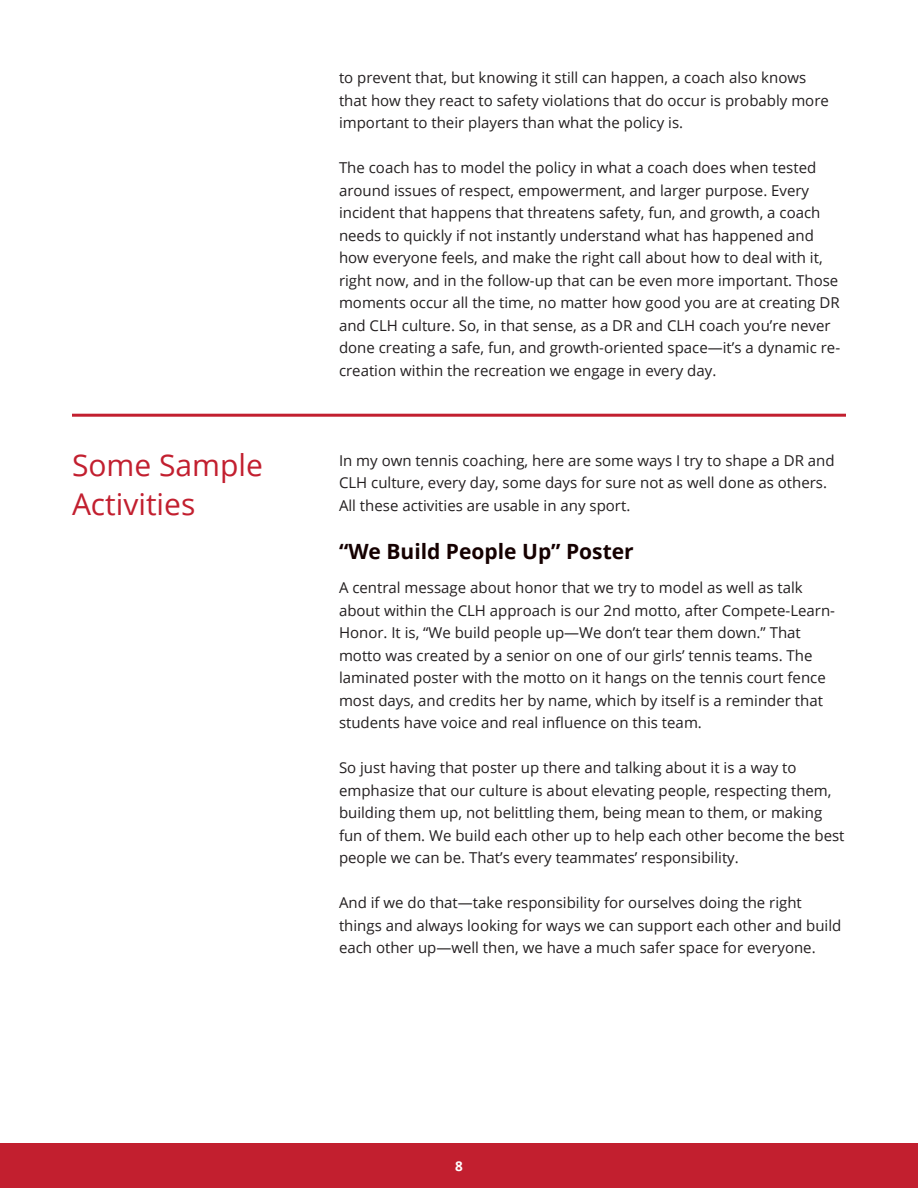
<style>
.page{position:relative;width:918px;height:1188px;background:#fff}
.page>*{position:absolute;margin:0;border:0;box-sizing:border-box;transform-origin:0 0}
.subhed_1{font:30px/39px "Open Sans";color:#c21f2f}
.t1{font:700 21px "Open Sans";color:#150000}
.body{font:15px/22.5px "Open Sans";color:#231f20}
.t2{font:700 13.5px "Open Sans";color:#fff}
</style>
<div class="page">
<div style="left:0;top:1143px;width:918px;height:45px;background:#c21f2f"></div>
<hr style="left:72px;top:414px;width:774px;height:3px;background:#c21f2f">
<p class="subhed_1" style="left:72px;top:444px;width:192px">Some Sample<br>Activities</p>
<p class="body" style="left:339px;top:66px;width:491px">to prevent that, but knowing it still can happen, a coach also knows that how they react to safety violations that do occur is probably more important to their players than what the policy is.</p>
<p class="body" style="left:339px;top:156px;width:503px">The coach has to model the policy in what a coach does when tested around issues of respect, empowerment, and larger purpose. Every incident that happens that threatens safety, fun, and growth, a coach needs to quickly if not instantly understand what has happened and how everyone feels, and make the right call about how to deal with it, right now, and in the follow-up that can be even more important. Those moments occur all the time, no matter how good you are at creating DR and CLH culture. So, in that sense, as a DR and CLH coach you’re never done creating a safe, fun, and growth-oriented space—it’s a dynamic re&shy;creation within the recreation we engage in every day.</p>
<p class="body" style="left:339px;top:449px;width:497px">In my own tennis coaching, here are some ways I try to shape a DR and<br>CLH culture, every day, some days for sure not as well done as others.<br>All these activities are usable in any sport.</p>
<p class="t1" style="left:339px;top:537px;width:296px">“We Build People Up” Poster</p>
<p class="body" style="left:339px;top:576px;width:498px">A central message about honor that we try to model as well as talk about within the CLH approach is our 2nd motto, after Compete-Learn-Honor. It is, “We build people up—We don’t tear them down.” That motto was created by a senior on one of our girls’ tennis teams. The laminated poster with the motto on it hangs on the tennis court fence most days, and credits her by name, which by itself is a reminder that students have voice and real influence on this team.</p>
<p class="body" style="left:339px;top:756px;width:507px">So just having that poster up there and talking about it is a way to emphasize that our culture is about elevating people, respecting them, building them up, not belittling them, being mean to them, or making fun of them. We build each other up to help each other become the best people we can be. That’s every teammates’ responsibility.</p>
<p class="body" style="left:339px;top:891px;width:504px">And if we do that—take responsibility for ourselves doing the right things and always looking for ways we can support each other and build each other up—well then, we have a much safer space for everyone.</p>
<p class="t2" style="left:455px;top:1156px;width:9px">8</p>
</div>
